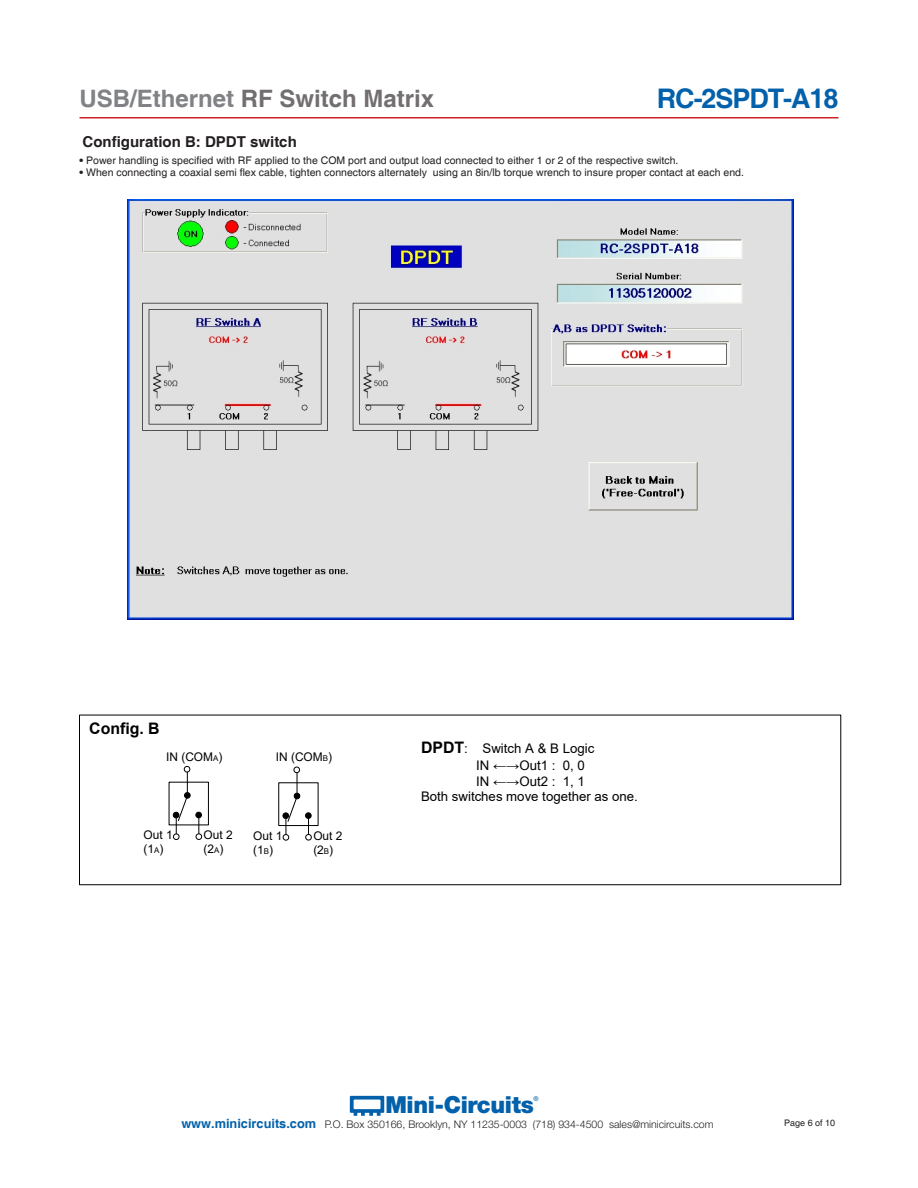
<style>
.page{position:relative;width:918px;height:1188px;background:#fff}
.page>*{position:absolute;margin:0;border:0;box-sizing:border-box;transform-origin:0 0}
.t1{font:700 27px "Helvetica";letter-spacing:-.04em;color:#0261aa}
.t2{font:700 24px "Helvetica";color:#736f71}
.t3{font:900 23.55px "Helvetica Neue";letter-spacing:-.015em;color:#0261aa}
.t4{font:700 15.9px "Arial";color:#000}
.SECTIONS-HEAD{font:700 15px "Helvetica";color:#231f20}
.t5{font:13.2px "Arial";color:#000}
.t6{font:11.85px/14.2px "Arial";color:#000}
.t7{font:10.5px "Helvetica";color:#231f20}
.t8{font:300 10.5px "Helvetica Neue";color:#231f20}
.t9{font:9px "Helvetica";color:#231f20}
.t10{font:500 6.6px "Helvetica Neue";color:#0261aa}
.s1{color:#808285}
.s2{font-weight:700}
.s3{font-size:7.95px}
.s4{font-weight:700;font-size:15.9px}
.s5{font-style:inherit}
.s6{font-family:"Helvetica";font-weight:700;font-size:12.75px;color:#0261aa}
</style>
<div class="page">
<svg style="left:350px;top:1096px;width:34px;height:20px"></svg>
<hr style="left:80px;top:117px;width:758px;height:1px;background:#d1232a">
<div style="left:80px;top:715px;width:761px;height:170px;border:1px solid #000"></div>
<div style="left:169px;top:782px;width:40px;height:43px;border:1px solid #000"></div>
<svg style="left:173px;top:766px;width:17px;height:74px"></svg>
<svg style="left:196px;top:812px;width:6px;height:28px"></svg>
<svg style="left:283px;top:767px;width:28px;height:73px"></svg>
<img style="left:128px;top:199px;width:665px;height:421px">
<h2 class="t2" style="left:80px;top:84px;width:356px"><span class="s1">USB/Ethernet</span> RF Switch Matrix</h2>
<h1 class="t1" style="left:657px;top:82px;width:183px">RC-2SPDT-A18</h1>
<p class="SECTIONS-HEAD" style="left:83px;top:133px;width:216px">Configuration B: DPDT switch</p>
<p class="t7" style="left:80px;top:154px;width:600px"><span class="s2">•</span> Power handling is specified with RF applied to the COM port and output load connected to either 1 or 2 of the respective switch.</p>
<p class="t7" style="left:80px;top:167px;width:666px"><span class="s2">•</span> When connecting a coaxial semi flex cable, tighten connectors alternately using an 8in/lb torque wrench to insure proper contact at each end.</p>
<p class="t4" style="left:89px;top:717px;width:72px">Config. B</p>
<p class="t6" style="left:166px;top:749px;width:58px">IN (COM<span class="s3">A</span>)</p>
<p class="t6" style="left:276px;top:750px;width:58px">IN (COM<span class="s3">B</span>)</p>
<p class="t6" style="left:144px;top:828px;width:31px">Out 1 (1<span class="s3">A</span>)</p>
<p class="t6" style="left:204px;top:828px;width:31px">Out 2 (2<span class="s3">A</span>)</p>
<p class="t6" style="left:253px;top:828px;width:31px">Out 1 (1<span class="s3">B</span>)</p>
<p class="t6" style="left:313px;top:828px;width:31px">Out 2 (2<span class="s3">B</span>)</p>
<p class="t5" style="left:421px;top:739px;width:175px"><span class="s4">DPDT</span>: Switch A &amp; B Logic</p>
<p class="t5" style="left:476px;top:756px;width:110px">IN <span class="s5">←→Out</span>1 : 0, 0</p>
<p class="t5" style="left:476px;top:772px;width:110px">IN <span class="s5">←→Out</span>2 : 1, 1</p>
<p class="t5" style="left:421px;top:788px;width:218px">Both switches move together as one.</p>
<h3 class="t3" style="left:385px;top:1090px;width:150px">Mini-Circuits</h3>
<p class="t10" style="left:533px;top:1094px;width:7px">®</p>
<p class="t8" style="left:181px;top:1118px;width:534px"><span class="s6">www.minicircuits.com</span> P.O. Box 350166, Brooklyn, NY 11235-0003 (718) 934-4500 sales@minicircuits.com</p>
<p class="t9" style="left:784px;top:1117px;width:53px">Page 6 of 10</p>
</div>
